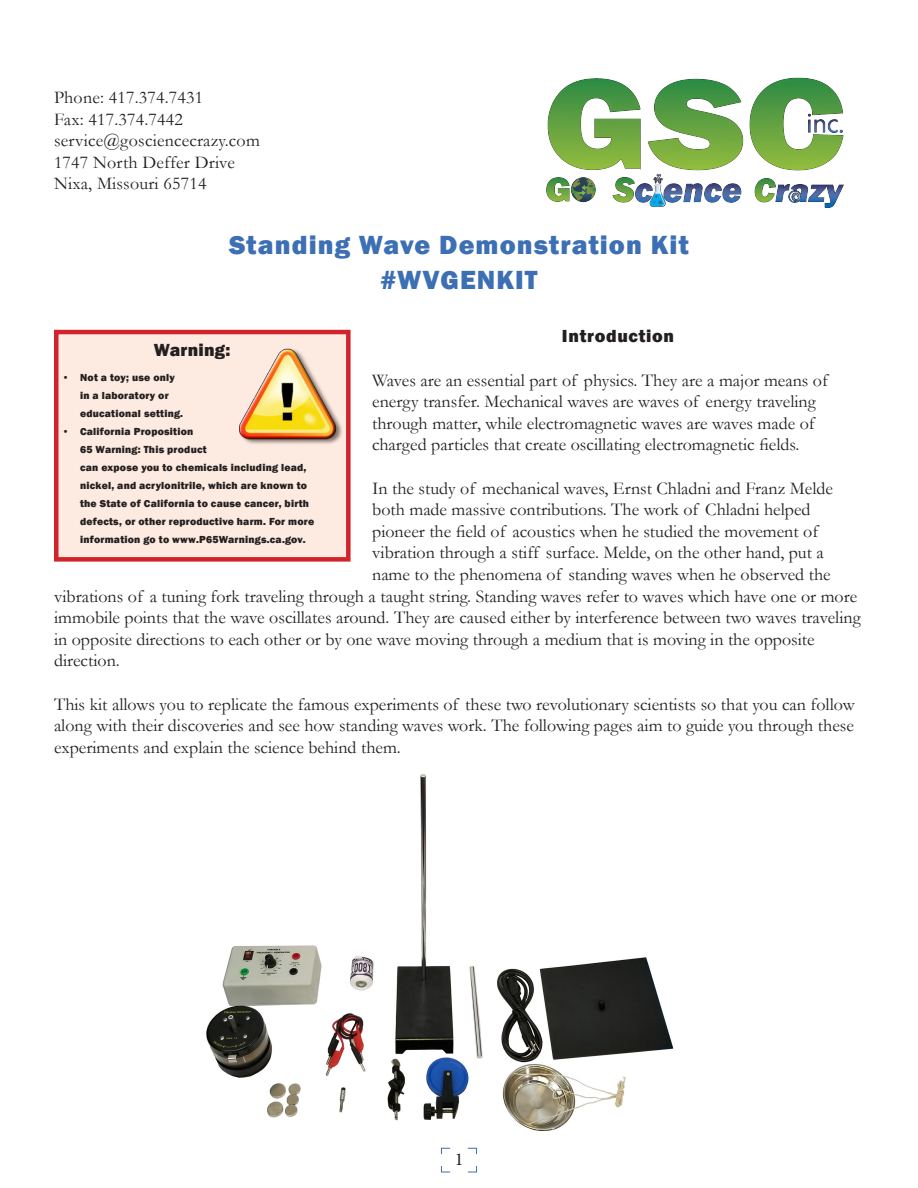
<style>
.page{position:relative;width:918px;height:1188px;background:#fff}
.page>*{position:absolute;margin:0;border:0;box-sizing:border-box;transform-origin:0 0}
.Title_Style{font:800 27px "Franklin Gothic";letter-spacing:.04em;color:#3d6fb4}
.Body_Paragraph_Style{font:18px/21.6px "Garamond";color:#231f20}
.Address_Style_1{font:18px "Garamond";letter-spacing:.01em;color:#231f20}
.Body_Section_Style{font:800 18px "Franklin Gothic";letter-spacing:.04em;color:#231f20}
.Warning_Title_Style{font:800 18px "Franklin Gothic";letter-spacing:.015em;color:#231f20}
.t1{font:18px "Minion Pro";color:#231f20}
.t2{font:800 10.5px/18px "Franklin Gothic";letter-spacing:.02em;color:#231f20}
</style>
<div class="page">
<svg style="left:441px;top:1148px;width:36px;height:25px"></svg>
<img style="left:546px;top:77px;width:298px;height:131px">
<div style="left:56px;top:332px;width:292px;height:227px;background:#fdeae0"></div>
<div style="left:54px;top:330px;width:297px;height:232px;border:4px solid #d1232a"></div>
<img style="left:239px;top:348px;width:103px;height:96px">
<img style="left:206px;top:774px;width:468px;height:357px">
<p class="Address_Style_1" style="left:54px;top:85px;width:151px">Phone: 417.374.7431</p>
<p class="Address_Style_1" style="left:54px;top:107px;width:130px">Fax: 417.374.7442</p>
<p class="Address_Style_1" style="left:54px;top:128px;width:207px">service@gosciencecrazy.com</p>
<p class="Address_Style_1" style="left:54px;top:150px;width:182px">1747 North Deffer Drive</p>
<p class="Address_Style_1" style="left:54px;top:172px;width:154px">Nixa, Missouri 65714</p>
<p class="Title_Style" style="left:229px;top:228px;width:461px">Standing Wave Demonstration Kit</p>
<p class="Title_Style" style="left:380px;top:262px;width:159px">#WVGENKIT</p>
<p class="Body_Section_Style" style="left:562px;top:325px;width:114px">Introduction</p>
<p class="Body_Paragraph_Style" style="left:372px;top:369px;width:457px">Waves are an essential part of physics. They are a major means of energy transfer. Mechanical waves are waves of energy traveling through matter, while electromagnetic waves are waves made of charged particles that create oscillating electromagnetic fields.</p>
<p class="Body_Paragraph_Style" style="left:372px;top:477px;width:462px">In the study of mechanical waves, Ernst Chladni and Franz Melde</p>
<p class="Body_Paragraph_Style" style="left:372px;top:498px;width:440px">both made massive contributions. The work of Chladni helped</p>
<p class="Body_Paragraph_Style" style="left:372px;top:520px;width:448px">pioneer the field of acoustics when he studied the movement of</p>
<p class="Body_Paragraph_Style" style="left:372px;top:541px;width:453px">vibration through a stiff surface. Melde, on the other hand, put a</p>
<p class="Body_Paragraph_Style" style="left:372px;top:563px;width:460px">name to the phenomena of standing waves when he observed the</p>
<p class="Body_Paragraph_Style" style="left:54px;top:585px;width:805px">vibrations of a tuning fork traveling through a taught string. Standing waves refer to waves which have one or more</p>
<p class="Body_Paragraph_Style" style="left:54px;top:606px;width:808px">immobile points that the wave oscillates around. They are caused either by interference between two waves traveling</p>
<p class="Body_Paragraph_Style" style="left:54px;top:628px;width:762px">in opposite directions to each other or by one wave moving through a medium that is moving in the opposite</p>
<p class="Body_Paragraph_Style" style="left:54px;top:649px;width:67px">direction.</p>
<p class="Body_Paragraph_Style" style="left:54px;top:693px;width:802px;text-align:justify">This kit allows you to replicate the famous experiments of these two revolutionary scientists so that you can follow along with their discoveries and see how standing waves work. The following pages aim to guide you through these experiments and explain the science behind them.</p>
<p class="Warning_Title_Style" style="left:154px;top:338px;width:78px">Warning:</p>
<p class="t2" style="left:80px;top:368px;width:105px;text-indent:-18px">• Not a toy; use only in a laboratory or educational setting.</p>
<p class="t2" style="left:80px;top:422px;width:236px;text-indent:-18px">• California Proposition<br>65 Warning: This product<br>can expose you to chemicals including lead, nickel, and acrylonitrile, which are known to the State of California to cause cancer, birth defects, or other reproductive harm. For more information go to www.P65Warnings.ca.gov.</p>
<p class="t1" style="left:455px;top:1147px;width:10px">1</p>
</div>
